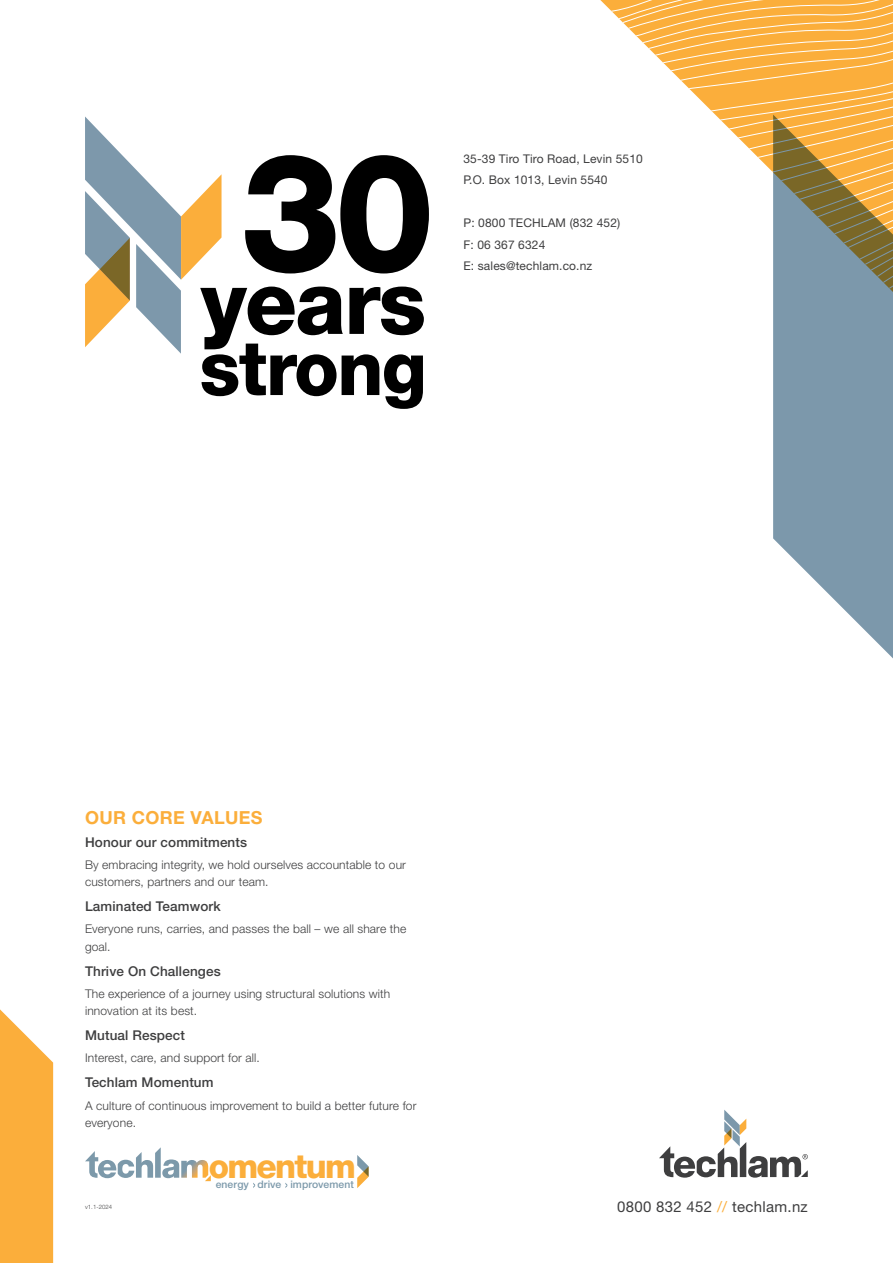
<style>
.page{position:relative;width:893px;height:1263px;background:#fff}
.page>*{position:absolute;margin:0;border:0;box-sizing:border-box;transform-origin:0 0}
.t1{font:800 165.45px "Helvetica Neue LT Std";color:#000;scale:.96 1}
.t2{font:800 88.65px "Helvetica Neue LT Std";letter-spacing:-.02em;color:#000;scale:.96 1}
.t3{font:800 76.05px "Helvetica Neue LT Std";letter-spacing:-.02em;color:#000;scale:.96 1}
.t4{font:800 33.3px "Helvetica Neue LT Std";letter-spacing:-.05em;color:#fbae3b}
.HEADING_2{font:700 18px "Helvetica Neue LT Std";letter-spacing:.02em;color:#fbae3b}
.t5{font:15px "Helvetica Neue LT Std";letter-spacing:.02em;color:#3e3e3f}
.body_small{font:500 13.5px "Helvetica Neue LT Std";letter-spacing:.01em;color:#3e3e3f}
.body_small-2{font:300 12px/17.2px "Helvetica Neue LT Std";letter-spacing:.01em;color:#3e3e3f}
.body_small-3{font:12px "Helvetica Neue LT Std";letter-spacing:.01em;color:#3e3e3f}
.t6{font:500 10.35px "Helvetica Neue LT Std";letter-spacing:.01em;color:#7c99aa}
.body_small-4{font:300 6px "Helvetica Neue LT Std";letter-spacing:.01em;color:#3e3e3f}
.s1{color:#fbae3b}
</style>
<div class="page">
<svg style="left:0;top:1009px;width:53px;height:254px;background:#fbb650"></svg>
<svg style="left:751px;top:151px;width:22px;height:21px"></svg>
<svg style="left:600px;top:0;width:293px;height:151px"></svg>
<svg style="left:773px;top:115px;width:120px;height:544px;background:#99a39f"></svg>
<svg style="left:659px;top:1110px;width:149px;height:68px"></svg>
<svg style="left:85px;top:1147px;width:126px;height:34px"></svg>
<svg style="left:357px;top:1155px;width:12px;height:33px"></svg>
<svg style="left:85px;top:117px;width:137px;height:237px"></svg>
<p class="t1" style="left:241px;top:115px;width:204px">30</p>
<p class="t2" style="left:201px;top:250px;width:236px">years</p>
<p class="t3" style="left:200px;top:323px;width:238px">strong</p>
<p class="body_small-3" style="left:463px;top:152px;width:181px">35-39 Tiro Tiro Road, Levin 5510</p>
<p class="body_small-3" style="left:463px;top:173px;width:146px">P.O. Box 1013, Levin 5540</p>
<p class="body_small-3" style="left:463px;top:216px;width:158px">P: 0800 TECHLAM (832 452)</p>
<p class="body_small-3" style="left:463px;top:237px;width:83px">F: 06 367 6324</p>
<p class="body_small-3" style="left:463px;top:259px;width:130px">E: sales@techlam.co.nz</p>
<p class="HEADING_2" style="left:85px;top:807px;width:179px">OUR CORE VALUES</p>
<p class="body_small" style="left:85px;top:834px;width:164px">Honour our commitments</p>
<p class="body_small-2" style="left:85px;top:856px;width:322px">By embracing integrity, we hold ourselves accountable to our customers, partners and our team.</p>
<p class="body_small" style="left:85px;top:898px;width:137px">Laminated Teamwork</p>
<p class="body_small-2" style="left:85px;top:920px;width:323px">Everyone runs, carries, and passes the ball – we all share the goal.</p>
<p class="body_small" style="left:85px;top:963px;width:137px">Thrive On Challenges</p>
<p class="body_small-2" style="left:85px;top:985px;width:307px">The experience of a journey using structural solutions with innovation at its best.</p>
<p class="body_small" style="left:85px;top:1027px;width:102px">Mutual Respect</p>
<p class="body_small-2" style="left:85px;top:1049px;width:176px">Interest, care, and support for all.</p>
<p class="body_small" style="left:85px;top:1074px;width:130px">Techlam Momentum</p>
<p class="body_small-2" style="left:85px;top:1096px;width:333px">A culture of continuous improvement to build a better future for everyone.</p>
<p class="t4" style="left:209px;top:1146px;width:149px">omentum</p>
<p class="t6" style="left:216px;top:1178px;width:140px">energy drive improvement</p>
<p class="body_small-4" style="left:85px;top:1203px;width:29px">v1.1-2024</p>
<p class="t5" style="left:617px;top:1197px;width:192px">0800 832 452 <span class="s1">//</span> techlam.nz</p>
</div>
